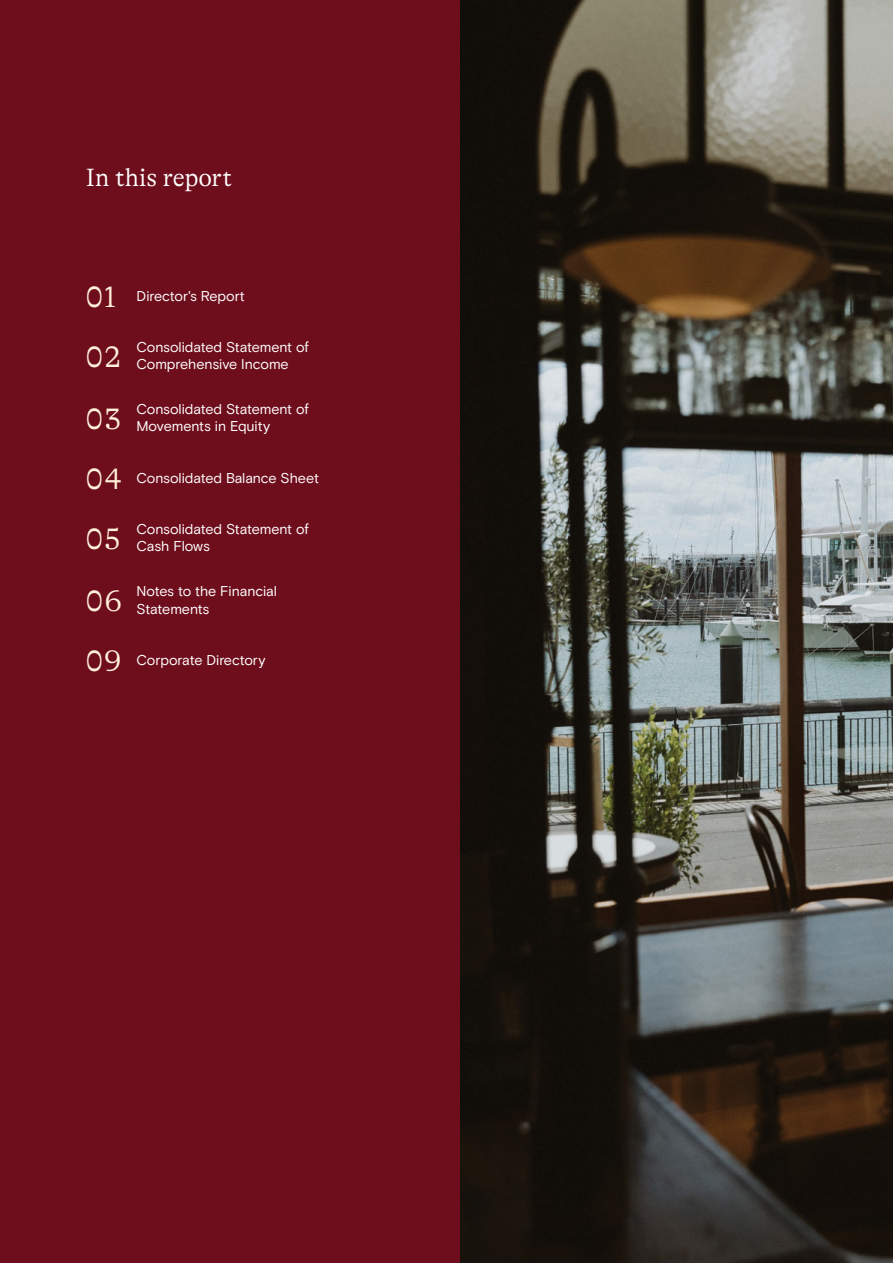
<style>
.page{position:relative;width:893px;height:1263px;background:#fff}
.page>*{position:absolute;margin:0;border:0;box-sizing:border-box;transform-origin:0 0}
.t1{font:300 30px "GT Alpina";letter-spacing:.055em;color:#fff0da}
.t2{font:300 25.35px "GT Alpina";color:#fff}
.t3{font:14.25px/17.1px "Basis Grotesque Arabic Pro";letter-spacing:-.01em;color:#fff}
.s1{font-family:"GT Alpina";font-weight:300;font-size:30px;color:#fff0da}
</style>
<div class="page">
<img style="left:459px;top:0;width:434px;height:1263px">
<div style="left:0;top:0;width:459px;height:1263px;background:#6e0d1c"></div>
<h2 class="t2" style="left:86px;top:163px;width:148px">In this report</h2>
<p class="t3" style="left:86px;top:288px;width:161px"><span class="s1">01</span> Director's Report</p>
<h1 class="t1" style="left:86px;top:340px;width:36px">02</h1>
<p class="t3" style="left:137px;top:340px;width:174px">Consolidated Statement of<br>Comprehensive Income</p>
<h1 class="t1" style="left:86px;top:402px;width:36px">03</h1>
<p class="t3" style="left:137px;top:402px;width:174px">Consolidated Statement of<br>Movements in Equity</p>
<p class="t3" style="left:86px;top:471px;width:235px"><span class="s1">04</span> Consolidated Balance Sheet</p>
<h1 class="t1" style="left:86px;top:522px;width:36px">05</h1>
<p class="t3" style="left:137px;top:522px;width:174px">Consolidated Statement of<br>Cash Flows</p>
<h1 class="t1" style="left:86px;top:584px;width:37px">06</h1>
<p class="t3" style="left:137px;top:584px;width:142px">Notes to the Financial<br>Statements</p>
<p class="t3" style="left:86px;top:653px;width:181px"><span class="s1">09</span> Corporate Directory</p>
</div>
